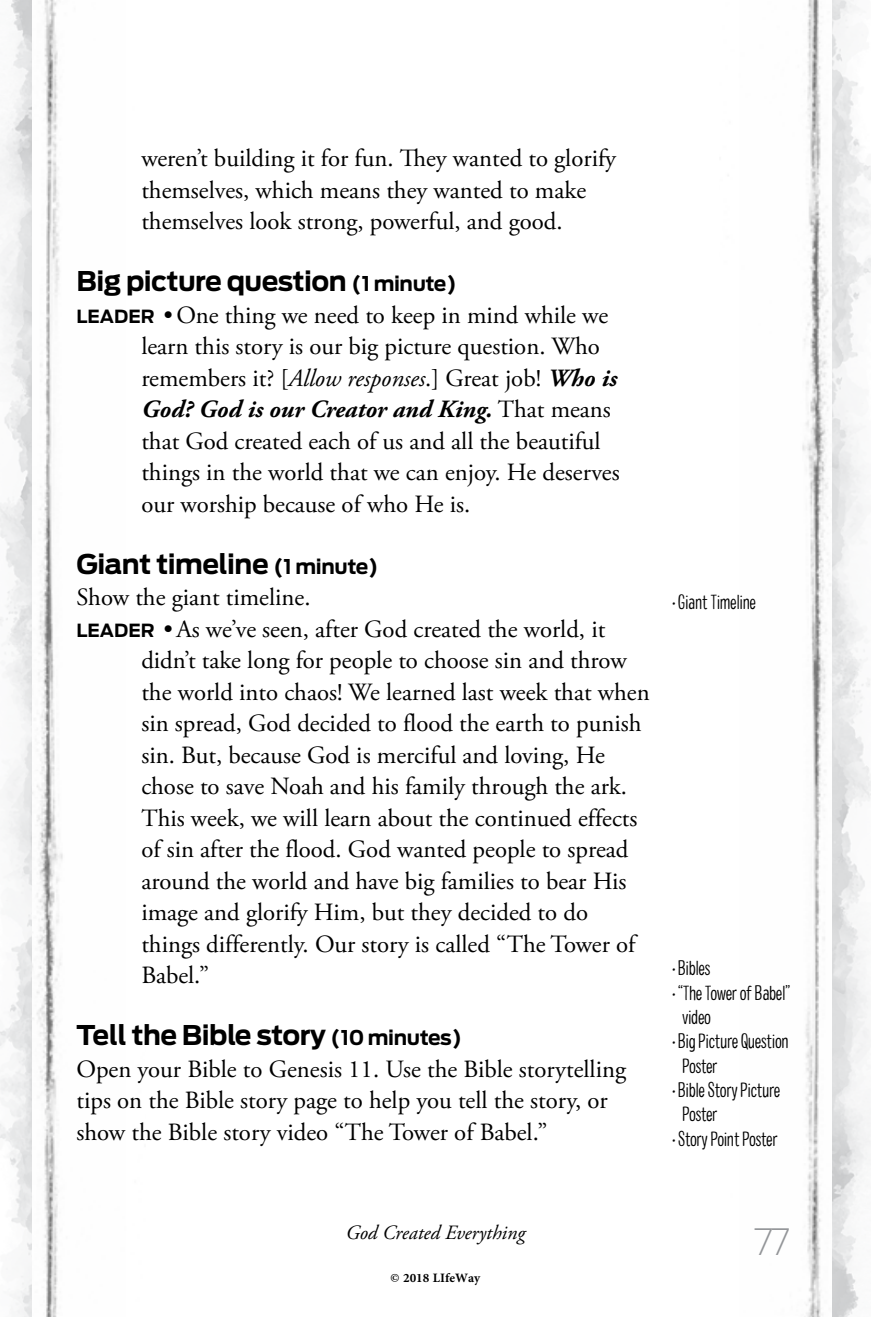
<style>
.page{position:relative;width:871px;height:1317px;background:#fff}
.page>*{position:absolute;margin:0;border:0;box-sizing:border-box;transform-origin:0 0}
.t1{font:200 36px "Antenna";color:#939598}
.t2{font:700 27px "Antenna";letter-spacing:-.02em;color:#000}
.t3{font:24.75px/31.5px "Adobe Garamond Pro";color:#000}
.t4{font:300 condensed 20.25px/24.3px "Colby";letter-spacing:-.02em;color:#000}
.t5{font:italic 20.25px "Adobe Garamond Pro";color:#000}
.t6{font:700 18px "Adobe Arabic";color:#000}
.s1{font-size:20.25px}
.s2{font-family:"Antenna";font-weight:700;font-size:18px}
.s3{font-style:italic}
.s4{font-weight:700;font-style:italic}
</style>
<div class="page">
<img style="left:832px;top:0;width:39px;height:1316px">
<img style="left:802px;top:0;width:27px;height:1316px">
<img style="left:0;top:0;width:33px;height:1316px">
<img style="left:33px;top:0;width:30px;height:1316px">
<p class="t3" style="left:141px;top:143px;width:476px">weren’t building it for fun. They wanted to glorify themselves, which means they wanted to make themselves look strong, powerful, and good.</p>
<p class="t2" style="left:76px;top:265px;width:382px">Big picture question <span class="s1">(1 minute)</span></p>
<p class="t3" style="left:141px;top:300px;width:480px;text-indent:-65px"><span class="s2">LEADER</span> •One thing we need to keep in mind while we learn this story is our big picture question. Who remembers it? [<span class="s3">Allow responses</span>.] Great job! <span class="s4">Who is God? God is our Creator and King.</span> That means that God created each of us and all the beautiful things in the world that we can enjoy. He deserves our worship because of who He is.</p>
<p class="t2" style="left:76px;top:547px;width:303px">Giant timeline <span class="s1">(1 minute)</span></p>
<p class="t3" style="left:76px;top:582px;width:236px">Show the giant timeline.</p>
<p class="t3" style="left:76px;top:614px;width:530px"><span class="s2">LEADER</span> •As we’ve seen, after God created the world, it</p>
<p class="t3" style="left:141px;top:645px;width:487px">didn’t take long for people to choose sin and throw</p>
<p class="t3" style="left:141px;top:677px;width:510px">the world into chaos! We learned last week that when</p>
<p class="t3" style="left:141px;top:708px;width:501px">sin spread, God decided to flood the earth to punish</p>
<p class="t3" style="left:141px;top:740px;width:465px">sin. But, because God is merciful and loving, He</p>
<p class="t3" style="left:141px;top:771px;width:487px">chose to save Noah and his family through the ark.</p>
<p class="t3" style="left:141px;top:803px;width:498px">This week, we will learn about the continued effects</p>
<p class="t3" style="left:141px;top:834px;width:488px">of sin after the flood. God wanted people to spread</p>
<p class="t3" style="left:141px;top:866px;width:487px">around the world and have big families to bear His</p>
<p class="t3" style="left:141px;top:897px;width:448px">image and glorify Him, but they decided to do</p>
<p class="t3" style="left:141px;top:929px;width:495px">things differently. Our story is called “The Tower of</p>
<p class="t3" style="left:141px;top:960px;width:69px">Babel.”</p>
<p class="t2" style="left:76px;top:1019px;width:387px">Tell the Bible story <span class="s1">(10 minutes)</span></p>
<p class="t3" style="left:76px;top:1054px;width:551px">Open your Bible to Genesis 11. Use the Bible storytelling tips on the Bible story page to help you tell the story, or show the Bible story video “The Tower of Babel.”</p>
<p class="t4" style="left:672px;top:589px;width:85px">•Giant Timeline</p>
<p class="t4" style="left:672px;top:955px;width:40px">• Bibles</p>
<p class="t4" style="left:682px;top:980px;width:110px;text-indent:-10px">•“The Tower of Babel” video</p>
<p class="t4" style="left:682px;top:1028px;width:108px;text-indent:-10px">• Big Picture Question<br>Poster</p>
<p class="t4" style="left:682px;top:1077px;width:100px;text-indent:-10px">• Bible Story Picture<br>Poster</p>
<p class="t4" style="left:672px;top:1125px;width:107px">•Story Point Poster</p>
<p class="t5" style="left:346px;top:1219px;width:181px">God Created Everything</p>
<p class="t6" style="left:391px;top:1265px;width:91px">© 2018 LIfeWay</p>
<h1 class="t1" style="left:753px;top:1220px;width:37px">77</h1>
</div>
